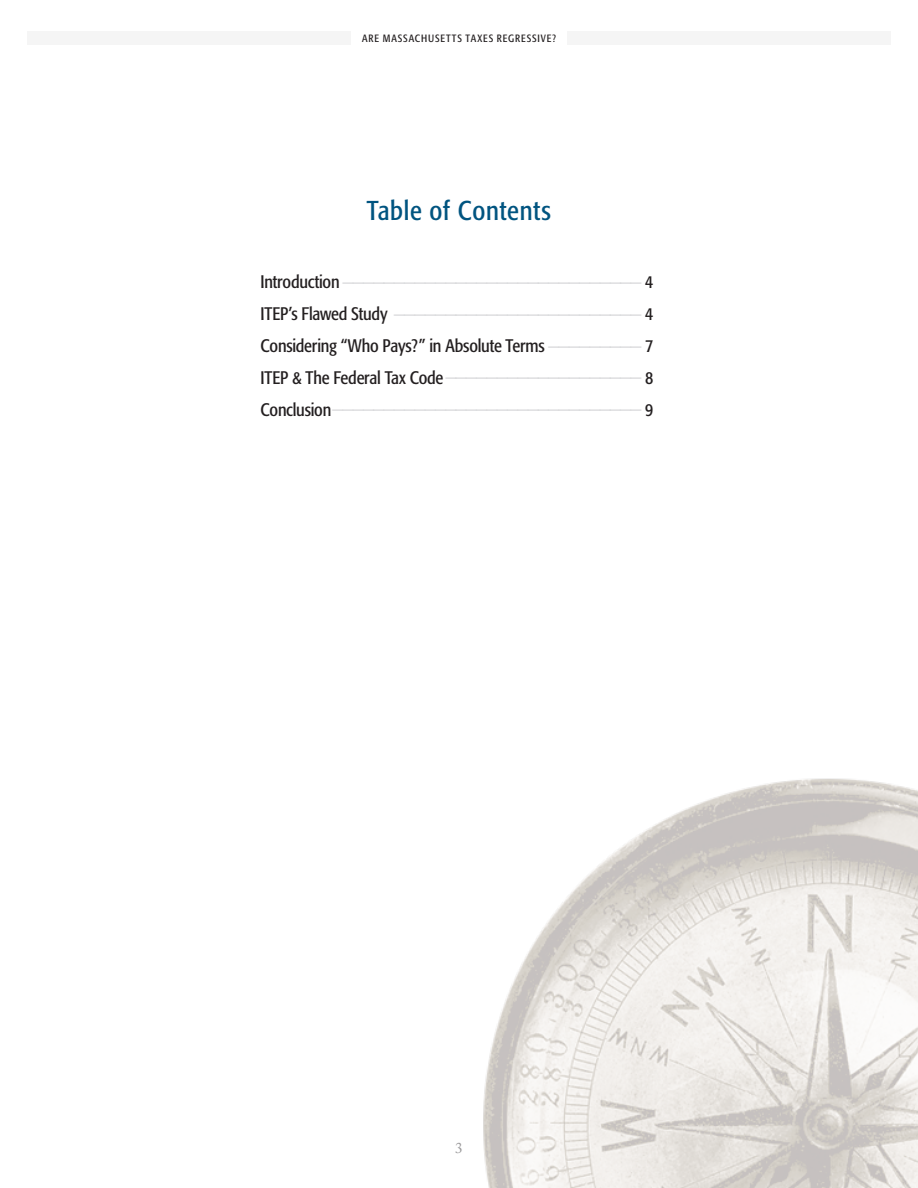
<style>
.page{position:relative;width:918px;height:1188px;background:#fff}
.page>*{position:absolute;margin:0;border:0;box-sizing:border-box;transform-origin:0 0}
.t1{font:condensed 27px "Formata";letter-spacing:.025em;color:#005480}
.TOC_Header{font:condensed 21px "Formata";color:#d1d2d4}
.TOC_Header-2{font:condensed 18px "Formata";letter-spacing:-.015em;color:#231f20}
.t2{font:15px "Adobe Caslon Pro";color:#787779}
.t3{font:condensed 10.5px "Formata";letter-spacing:.09em;color:#231f20}
</style>
<div class="page">
<div style="left:27px;top:31px;width:864px;height:14px;background:#f5f5f5"></div>
<div style="left:351px;top:31px;width:216px;height:14px;background:#fff"></div>
<img style="left:483px;top:778px;width:435px;height:410px">
<p class="t3" style="left:362px;top:32px;width:195px">ARE MASSACHUSETTS TAXES REGRESSIVE?</p>
<p class="t1" style="left:367px;top:195px;width:186px">Table of Contents</p>
<p class="TOC_Header" style="left:260px;top:261px;width:395px"><sub>Introduction</sub> _____________________________ <sub>4</sub></p>
<p class="TOC_Header" style="left:260px;top:293px;width:395px"><sub>ITEP’s</sub> <sub>Flawed</sub> <sub>Study</sub> ________________________ <sub>4</sub></p>
<p class="TOC_Header-2" style="left:260px;top:335px;width:395px">Considering “Who Pays?” in Absolute Terms <sup>_________</sup> 7</p>
<p class="TOC_Header-2" style="left:260px;top:367px;width:395px">ITEP &amp; The Federal Tax Code<sup>___________________</sup> 8</p>
<p class="TOC_Header" style="left:260px;top:388px;width:395px"><sub>Conclusion</sub> ______________________________ <sub>9</sub></p>
<p class="t2" style="left:455px;top:1139px;width:9px">3</p>
</div>
